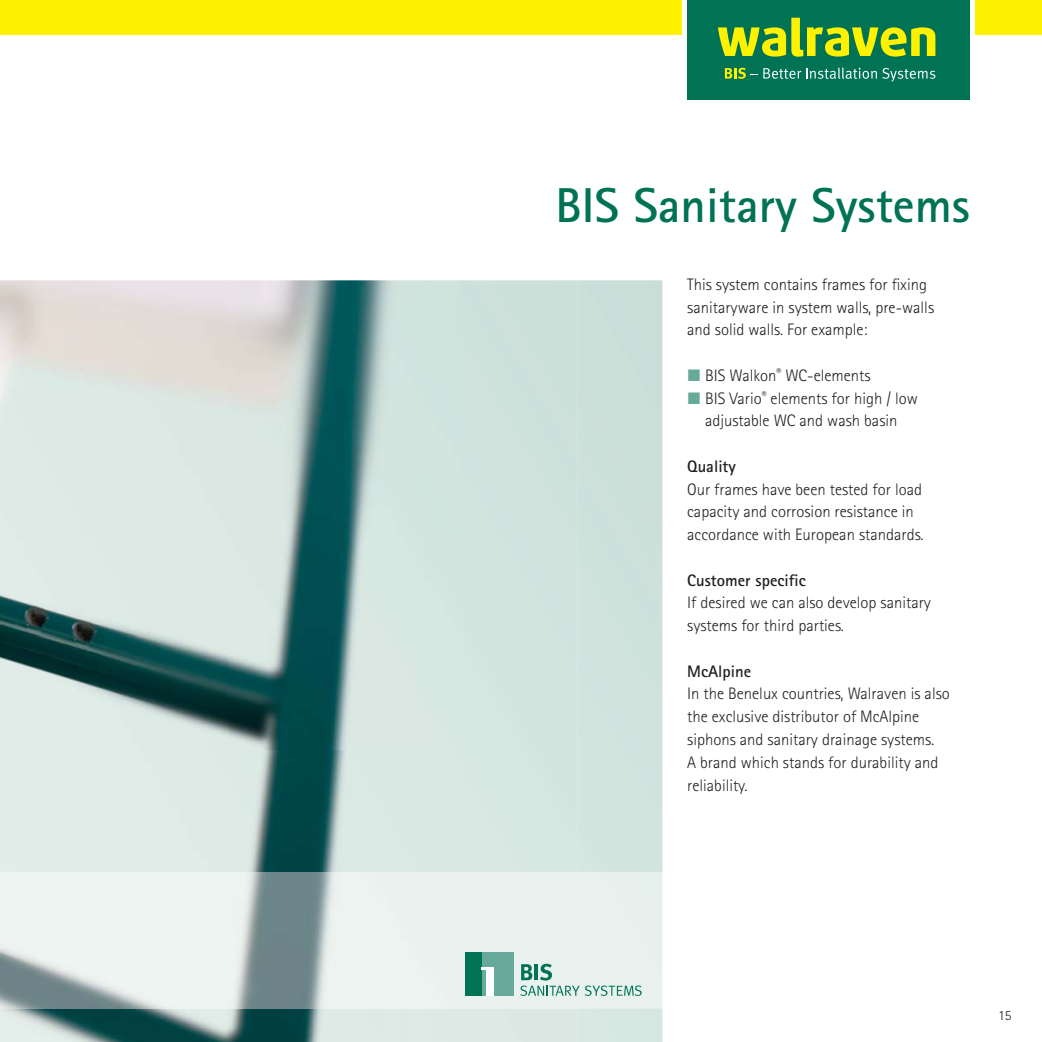
<style>
.page{position:relative;width:1042px;height:1042px;background:#fff}
.page>*{position:absolute;margin:0;border:0;box-sizing:border-box;transform-origin:0 0}
.t1{font:700 49px "Rotis Sans Serif Std";color:#007355}
.t2{font:300 16.62px/22.8px "Rotis Sans Serif Std";color:#231f20}
.t3{font:700 16.62px "Rotis Sans Serif Std";color:#231f20}
.t4{font:300 14px "Rotis Sans Serif Std";color:#231f20}
.s1{color:#67aa99}
</style>
<div class="page">
<div style="left:578px;top:280px;width:84px;height:762px;background:#cee2dc"></div>
<img style="left:0;top:280px;width:578px;height:592px">
<img style="left:0;top:1008px;width:578px;height:34px">
<div style="left:0;top:0;width:1042px;height:35px;background:#fff200"></div>
<div style="left:682px;top:0;width:5px;height:99px;background:#fff"></div>
<div style="left:970px;top:0;width:5px;height:99px;background:#fff"></div>
<div style="left:687px;top:0;width:283px;height:99px;background:#007355"></div>
<svg style="left:725px;top:68px;width:210px;height:14px"></svg>
<svg style="left:718px;top:18px;width:217px;height:39px"></svg>
<svg style="left:0;top:872px;width:662px;height:136px;background:#d7e0df"></svg>
<svg style="left:520px;top:964px;width:59px;height:32px;background:#aacfc5"></svg>
<svg style="left:585px;top:985px;width:56px;height:11px"></svg>
<div style="left:481px;top:952px;width:33px;height:44px;background:#67aa99"></div>
<div style="left:486px;top:967px;width:7px;height:29px;background:#fff"></div>
<div style="left:465px;top:952px;width:16px;height:44px;background:#007355"></div>
<svg style="left:481px;top:967px;width:5px;height:3px"></svg>
<h1 class="t1" style="left:555px;top:187px;width:416px">BIS Sanitary Systems</h1>
<p class="t2" style="left:687px;top:274px;width:248px">This system contains frames for fixing sanitaryware in system walls, pre-walls and solid walls. For example:</p>
<p class="t2" style="left:687px;top:365px;width:185px"><span class="s1">■</span> BIS Walkon<sup>®</sup> WC-elements</p>
<p class="t2" style="left:687px;top:388px;width:232px;text-align:center"><span class="s1">■</span> BIS Vario<sup>®</sup> elements for high / low adjustable WC and wash basin</p>
<p class="t3" style="left:687px;top:460px;width:50px">Quality</p>
<p class="t2" style="left:687px;top:479px;width:238px">Our frames have been tested for load capacity and corrosion resistance in accordance with European standards.</p>
<p class="t3" style="left:687px;top:574px;width:120px">Customer specific</p>
<p class="t2" style="left:687px;top:593px;width:245px">If desired we can also develop sanitary systems for third parties.</p>
<p class="t3" style="left:687px;top:665px;width:66px">McAlpine</p>
<p class="t2" style="left:687px;top:684px;width:264px">In the Benelux countries, Walraven is also the exclusive distributor of McAlpine siphons and sanitary drainage systems.<br>A brand which stands for durability and reliability.</p>
<p class="t4" style="left:998px;top:1009px;width:15px">15</p>
</div>
